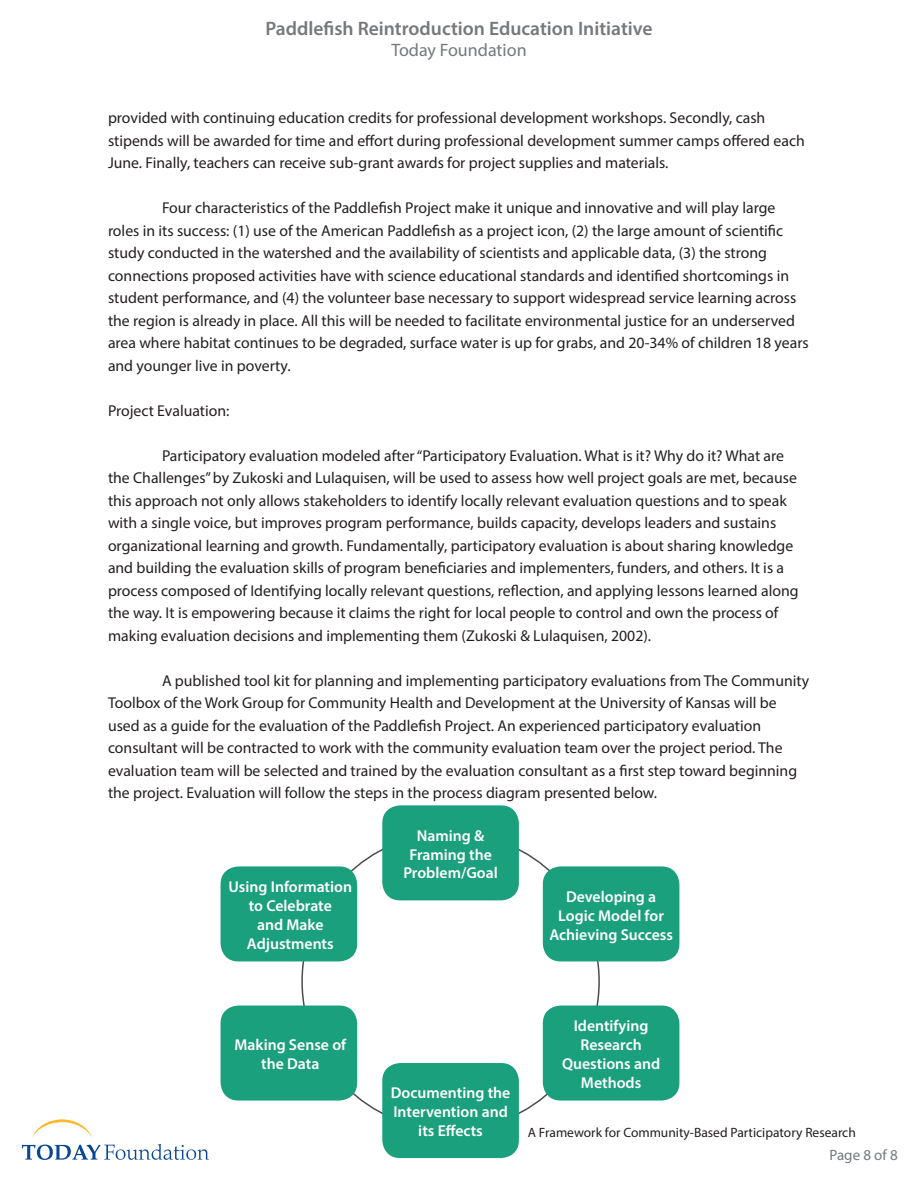
<style>
.page{position:relative;width:918px;height:1188px;background:#fff}
.page>*{position:absolute;margin:0;border:0;box-sizing:border-box;transform-origin:0 0}
.t1{font:600 19.5px "Myriad Pro";color:#76787b}
.t2{font:18px "Myriad Pro";color:#76787b}
.t3{font:15.75px/22.5px "Myriad Pro";color:#231f20}
.t4{font:600 15.75px/18.9px "Myriad Pro";color:#fff;text-align:center}
.t5{font:15px "Myriad Pro";color:#76787b}
.t6{font:13.5px "Myriad Pro";color:#231f20}
</style>
<div class="page">
<div style="left:382px;top:805px;width:137px;height:95px;background:#1ba07d;border-radius:18px"></div>
<div style="left:382px;top:1063px;width:137px;height:95px;background:#1ba07d;border-radius:18px"></div>
<div style="left:221px;top:866px;width:136px;height:95px;background:#1ba07d;border-radius:18px"></div>
<div style="left:221px;top:1006px;width:136px;height:95px;background:#1ba07d;border-radius:18px"></div>
<div style="left:543px;top:866px;width:136px;height:95px;background:#1ba07d;border-radius:18px"></div>
<div style="left:543px;top:1006px;width:136px;height:95px;background:#1ba07d;border-radius:18px"></div>
<svg style="left:22px;top:1144px;width:187px;height:16px"></svg>
<svg style="left:32px;top:1119px;width:60px;height:19px"></svg>
<p class="t1" style="left:265px;top:16px;width:389px">Paddlefish Reintroduction Education Initiative</p>
<p class="t2" style="left:391px;top:39px;width:137px">Today Foundation</p>
<p class="t3" style="left:108px;top:106px;width:698px">provided with continuing education credits for professional development workshops. Secondly, cash stipends will be awarded for time and effort during professional development summer camps offered each<br>June. Finally, teachers can receive sub-grant awards for project supplies and materials.</p>
<p class="t3" style="left:108px;top:196px;width:702px;text-indent:54px">Four characteristics of the Paddlefish Project make it unique and innovative and will play large roles in its success: (1) use of the American Paddlefish as a project icon, (2) the large amount of scientific study conducted in the watershed and the availability of scientists and applicable data, (3) the strong connections proposed activities have with science educational standards and identified shortcomings in student performance, and (4) the volunteer base necessary to support widespread service learning across the region is already in place. All this will be needed to facilitate environmental justice for an underserved area where habitat continues to be degraded, surface water is up for grabs, and 20-34% of children 18 years and younger live in poverty.</p>
<p class="t3" style="left:108px;top:399px;width:123px">Project Evaluation:</p>
<p class="t3" style="left:108px;top:444px;width:692px;text-indent:54px">Participatory evaluation modeled after “Participatory Evaluation. What is it? Why do it? What are the Challenges” by Zukoski and Lulaquisen, will be used to assess how well project goals are met, because this approach not only allows stakeholders to identify locally relevant evaluation questions and to speak with a single voice, but improves program performance, builds capacity, develops leaders and sustains organizational learning and growth. Fundamentally, participatory evaluation is about sharing knowledge and building the evaluation skills of program beneficiaries and implementers, funders, and others. It is a process composed of Identifying locally relevant questions, reflection, and applying lessons learned along the way. It is empowering because it claims the right for local people to control and own the process of making evaluation decisions and implementing them (Zukoski &amp; Lulaquisen, 2002).</p>
<p class="t3" style="left:108px;top:669px;width:703px;text-indent:54px">A published tool kit for planning and implementing participatory evaluations from The Community Toolbox of the Work Group for Community Health and Development at the University of Kansas will be used as a guide for the evaluation of the Paddlefish Project. An experienced participatory evaluation consultant will be contracted to work with the community evaluation team over the project period. The evaluation team will be selected and trained by the evaluation consultant as a first step toward beginning the project. Evaluation will follow the steps in the process diagram presented below.</p>
<p class="t4" style="left:229px;top:877px;width:125px">Using Information to Celebrate<br>and Make<br>Adjustments</p>
<p class="t4" style="left:234px;top:1035px;width:113px">Making Sense of the Data</p>
<p class="t4" style="left:403px;top:826px;width:96px">Naming &amp;<br>Framing the<br>Problem/Goal</p>
<p class="t4" style="left:549px;top:887px;width:125px">Developing a<br>Logic Model for<br>Achieving Success</p>
<p class="t4" style="left:391px;top:1083px;width:121px">Documenting the<br>Intervention and its Effects</p>
<p class="t4" style="left:562px;top:1016px;width:100px">Identifying<br>Research<br>Questions and<br>Methods</p>
<p class="t6" style="left:528px;top:1124px;width:330px">A Framework for Community-Based Participatory Research</p>
<p class="t5" style="left:829px;top:1146px;width:70px">Page 8 of 8</p>
</div>
